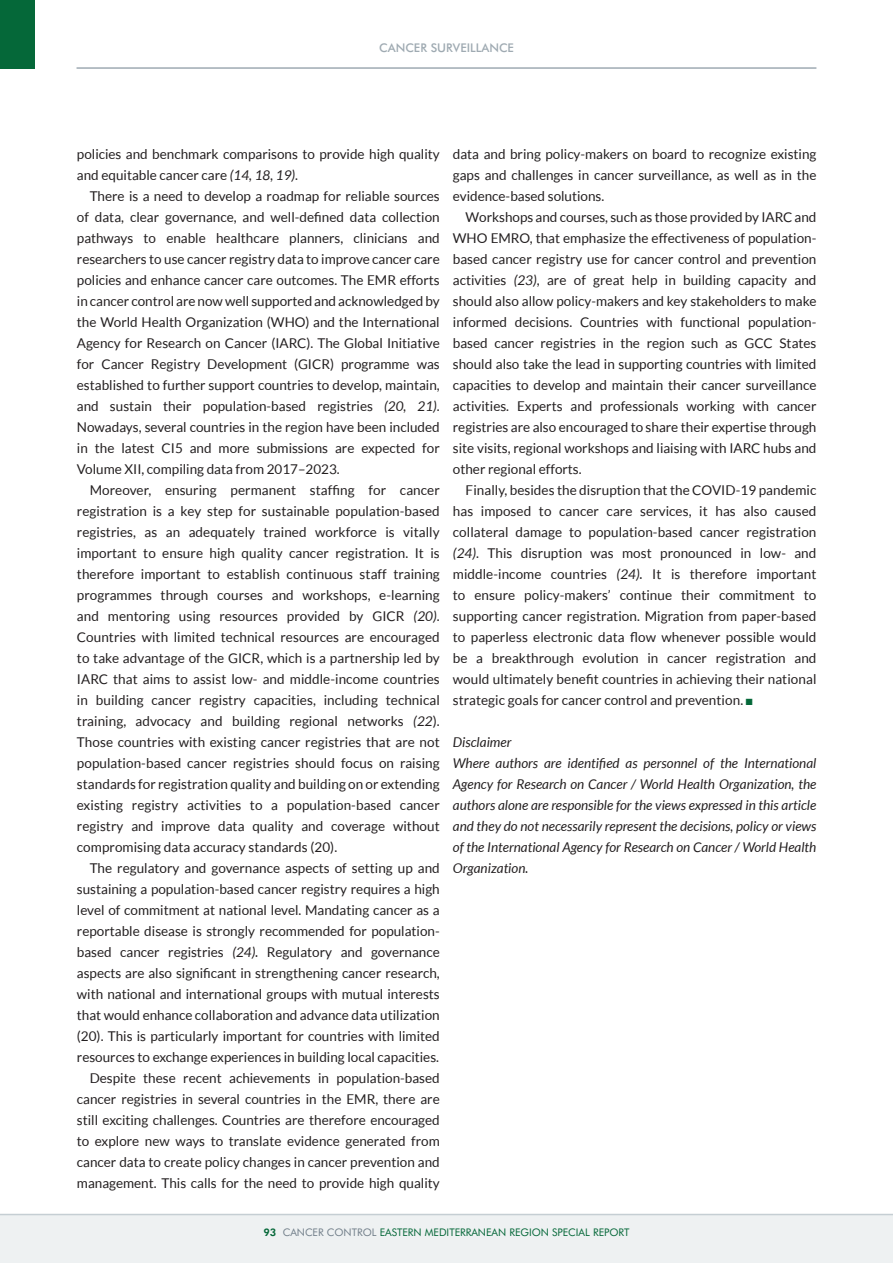
<style>
.page{position:relative;width:893px;height:1263px;background:#fff}
.page>*{position:absolute;margin:0;border:0;box-sizing:border-box;transform-origin:0 0}
.COPY_Indented{font:13.5px/21px "Lato";color:#231f20;text-align:justify}
.COPY_No_indent{font:italic 13.5px/21px "Lato";color:#231f20;text-align:justify}
.COPY_No_indent-2{font:13.5px/21px "Lato";color:#231f20}
.t1{font:500 12px "Futura BT";color:#9faab2}
.t2{font:10.5px "Futura BT";color:#056839}
.s1{font-style:italic}
.s2{color:#056839}
.s3{font-weight:800}
.s4{color:#727f8a}
</style>
<div class="page">
<div style="left:0;top:1214px;width:893px;height:49px;background:#eef1f2"></div>
<div style="left:0;top:0;width:34px;height:69px;background:#056839"></div>
<hr style="left:77px;top:67px;width:739px;height:2px;background:#9faab2">
<hr style="left:0;top:1214px;width:893px;height:1px;background:#c5ced3">
<p class="t1" style="left:379px;top:40px;width:136px">CANCER SURVEILLANCE</p>
<p class="COPY_No_indent-2" style="left:77px;top:144px;width:364px">policies and benchmark comparisons to provide high quality and equitable cancer care <span class="s1">(14, 18, 19)</span>.</p>
<p class="COPY_Indented" style="left:77px;top:186px;width:364px;text-indent:13px">There is a need to develop a roadmap for reliable sources of data, clear governance, and well-defined data collection pathways to enable healthcare planners, clinicians and researchers to use cancer registry data to improve cancer care policies and enhance cancer care outcomes. The EMR efforts in cancer control are now well supported and acknowledged by the World Health Organization (WHO) and the International Agency for Research on Cancer (IARC). The Global Initiative for Cancer Registry Development (GICR) programme was established to further support countries to develop, maintain, and sustain their population-based registries <span class="s1">(20, 21)</span>.<br>Nowadays, several countries in the region have been included in the latest CI5 and more submissions are expected for Volume XII, compiling data from 2017–2023.</p>
<p class="COPY_Indented" style="left:77px;top:480px;width:364px;text-indent:13px">Moreover, ensuring permanent staffing for cancer registration is a key step for sustainable population-based registries, as an adequately trained workforce is vitally important to ensure high quality cancer registration. It is therefore important to establish continuous staff training programmes through courses and workshops, e-learning and mentoring using resources provided by GICR <span class="s1">(20)</span>.<br>Countries with limited technical resources are encouraged to take advantage of the GICR, which is a partnership led by IARC that aims to assist low- and middle-income countries in building cancer registry capacities, including technical training, advocacy and building regional networks <span class="s1">(22</span>).<br>Those countries with existing cancer registries that are not population-based cancer registries should focus on raising standards for registration quality and building on or extending existing registry activities to a population-based cancer registry and improve data quality and coverage without compromising data accuracy standards (20).</p>
<p class="COPY_Indented" style="left:77px;top:858px;width:364px;text-indent:13px">The regulatory and governance aspects of setting up and sustaining a population-based cancer registry requires a high level of commitment at national level. Mandating cancer as a reportable disease is strongly recommended for population&shy;based cancer registries <span class="s1">(24).</span> Regulatory and governance aspects are also significant in strengthening cancer research, with national and international groups with mutual interests that would enhance collaboration and advance data utilization (20). This is particularly important for countries with limited resources to exchange experiences in building local capacities.</p>
<p class="COPY_Indented" style="left:77px;top:1068px;width:364px;text-indent:13px">Despite these recent achievements in population-based cancer registries in several countries in the EMR, there are still exciting challenges. Countries are therefore encouraged to explore new ways to translate evidence generated from cancer data to create policy changes in cancer prevention and management. This calls for the need to provide high quality</p>
<p class="COPY_Indented" style="left:453px;top:144px;width:365px">data and bring policy-makers on board to recognize existing gaps and challenges in cancer surveillance, as well as in the evidence-based solutions.</p>
<p class="COPY_Indented" style="left:453px;top:207px;width:365px;text-indent:13px">Workshops and courses, such as those provided by IARC and WHO EMRO, that emphasize the effectiveness of population&shy;based cancer registry use for cancer control and prevention activities <span class="s1">(23)</span>, are of great help in building capacity and should also allow policy-makers and key stakeholders to make informed decisions. Countries with functional population&shy;based cancer registries in the region such as GCC States should also take the lead in supporting countries with limited capacities to develop and maintain their cancer surveillance activities. Experts and professionals working with cancer registries are also encouraged to share their expertise through site visits, regional workshops and liaising with IARC hubs and other regional efforts.</p>
<p class="COPY_Indented" style="left:453px;top:480px;width:365px;text-indent:13px">Finally, besides the disruption that the COVID-19 pandemic has imposed to cancer care services, it has also caused collateral damage to population-based cancer registration <span class="s1">(24)</span>. This disruption was most pronounced in low- and middle-income countries <span class="s1">(24).</span> It is therefore important to ensure policy-makers’ continue their commitment to supporting cancer registration. Migration from paper-based to paperless electronic data flow whenever possible would be a breakthrough evolution in cancer registration and would ultimately benefit countries in achieving their national strategic goals for cancer control and prevention. <span class="s2">■</span></p>
<p class="COPY_No_indent" style="left:453px;top:732px;width:60px">Disclaimer</p>
<p class="COPY_No_indent" style="left:453px;top:753px;width:365px">Where authors are identified as personnel of the International Agency for Research on Cancer / World Health Organization, the authors alone are responsible for the views expressed in this article and they do not necessarily represent the decisions, policy or views of the International Agency for Research on Cancer / World Health Organization.</p>
<p class="t2" style="left:263px;top:1226px;width:368px"><span class="s3">93</span> <span class="s4">CANCER CONTROL</span> EASTERN MEDITERRANEAN REGION SPECIAL REPORT</p>
</div>
